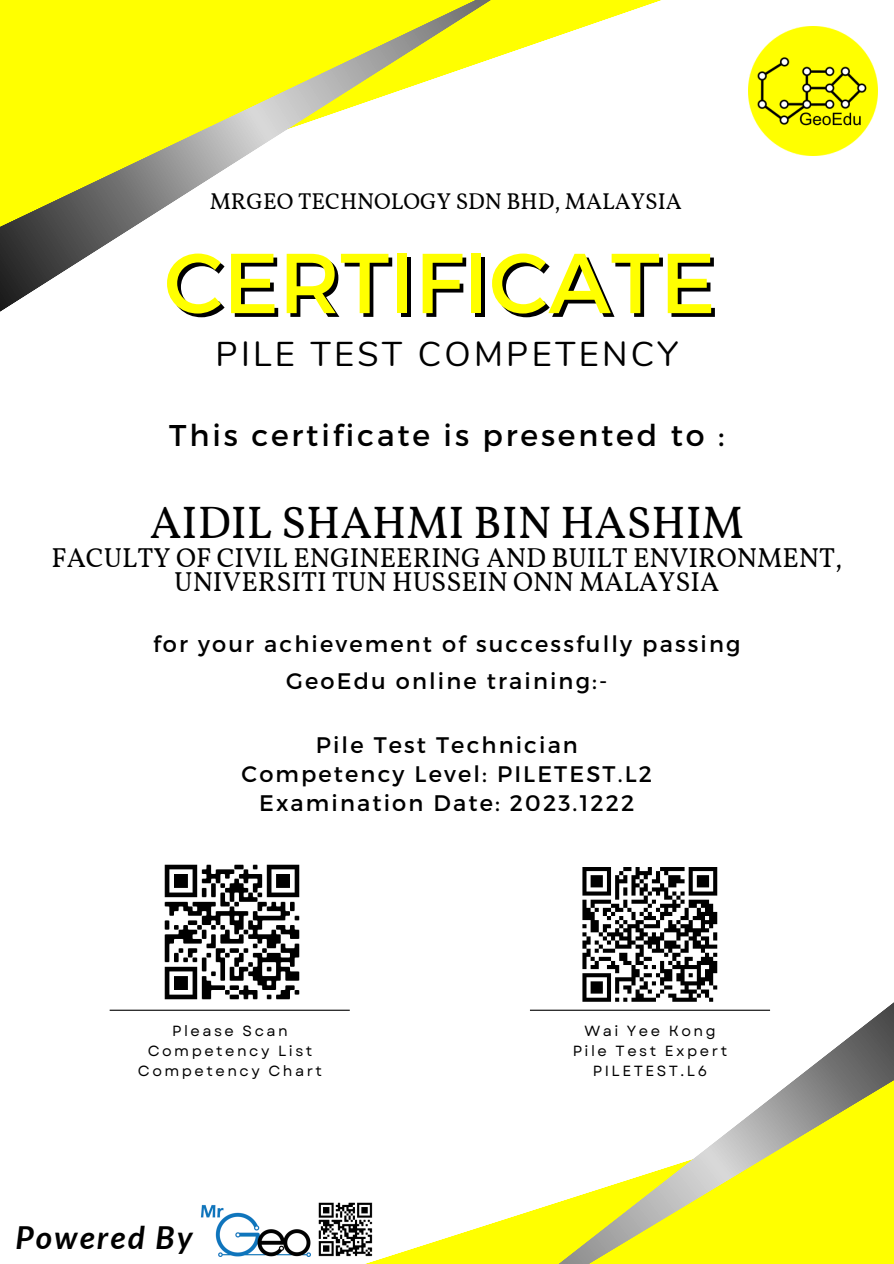
<style>
.page{position:relative;width:894px;height:1264px;background:#fff}
.page>*{position:absolute;margin:0;border:0;box-sizing:border-box;transform-origin:0 0}
.t1{font:84.75px "Montserrat";color:#ff0}
.t2{font:45.3px "Vollkorn";color:#000}
.t3{font:34.35px "Nunito";letter-spacing:.095em;color:#000}
.t4{font:italic 700 31.65px "Lato";letter-spacing:.07em;color:#000}
.t5{font:30px "Montserrat";letter-spacing:.095em;color:#000}
.t6{font:27.3px/23.7px "Vollkorn";color:#000;text-align:center}
.t7{font:22.8px "Vollkorn";color:#000}
.t8{font:22.5px "Montserrat";letter-spacing:.095em;color:#000}
.t9{font:14.7px "Garet";letter-spacing:.17em;color:#000}
</style>
<div class="page">
<svg style="left:509px;top:0;width:152px;height:53px"></svg>
<svg style="left:0;top:0;width:509px;height:310px"></svg>
<svg style="left:234px;top:1009px;width:249px;height:254px"></svg>
<svg style="left:483px;top:1003px;width:410px;height:260px"></svg>
<img style="left:164px;top:864px;width:136px;height:136px">
<hr style="left:110px;top:1009px;width:239px;height:1px;background:#000">
<hr style="left:530px;top:1009px;width:239px;height:1px;background:#000">
<img style="left:317px;top:1202px;width:56px;height:54px">
<img style="left:200px;top:1202px;width:110px;height:54px">
<div style="left:578px;top:862px;width:143px;height:143px;background:#fff"></div>
<svg style="left:582px;top:867px;width:136px;height:135px"></svg>
<img style="left:748px;top:26px;width:129px;height:130px">
<p class="t7" style="left:210px;top:187px;width:473px">MRGEO TECHNOLOGY SDN BHD, MALAYSIA</p>
<p class="t1" style="left:164px;top:228px;width:552px">CERTIFICATE</p>
<p class="t3" style="left:215px;top:331px;width:464px">PILE TEST COMPETENCY</p>
<p class="t5" style="left:169px;top:416px;width:556px">This certificate is presented to :</p>
<p class="t2" style="left:150px;top:495px;width:595px">AIDIL SHAHMI BIN HASHIM</p>
<p class="t6" style="left:51px;top:548px;width:792px">FACULTY OF CIVIL ENGINEERING AND BUILT ENVIRONMENT,<br>UNIVERSITI TUN HUSSEIN ONN MALAYSIA</p>
<p class="t8" style="left:153px;top:629px;width:588px">for your achievement of successfully passing</p>
<p class="t8" style="left:286px;top:666px;width:322px">GeoEdu online training:-</p>
<p class="t8" style="left:315px;top:730px;width:263px">Pile Test Technician</p>
<p class="t8" style="left:241px;top:759px;width:412px">Competency Level: PILETEST.L2</p>
<p class="t8" style="left:259px;top:788px;width:377px">Examination Date: 2023.1222</p>
<p class="t9" style="left:172px;top:1020px;width:117px">Please Scan</p>
<p class="t9" style="left:148px;top:1040px;width:166px">Competency List</p>
<p class="t9" style="left:138px;top:1060px;width:186px">Competency Chart</p>
<p class="t4" style="left:15px;top:1217px;width:178px">Powered By</p>
<p class="t9" style="left:584px;top:1020px;width:133px">Wai Yee Kong</p>
<p class="t9" style="left:572px;top:1040px;width:156px">Pile Test Expert</p>
<p class="t9" style="left:592px;top:1060px;width:116px">PILETEST.L6</p>
</div>
